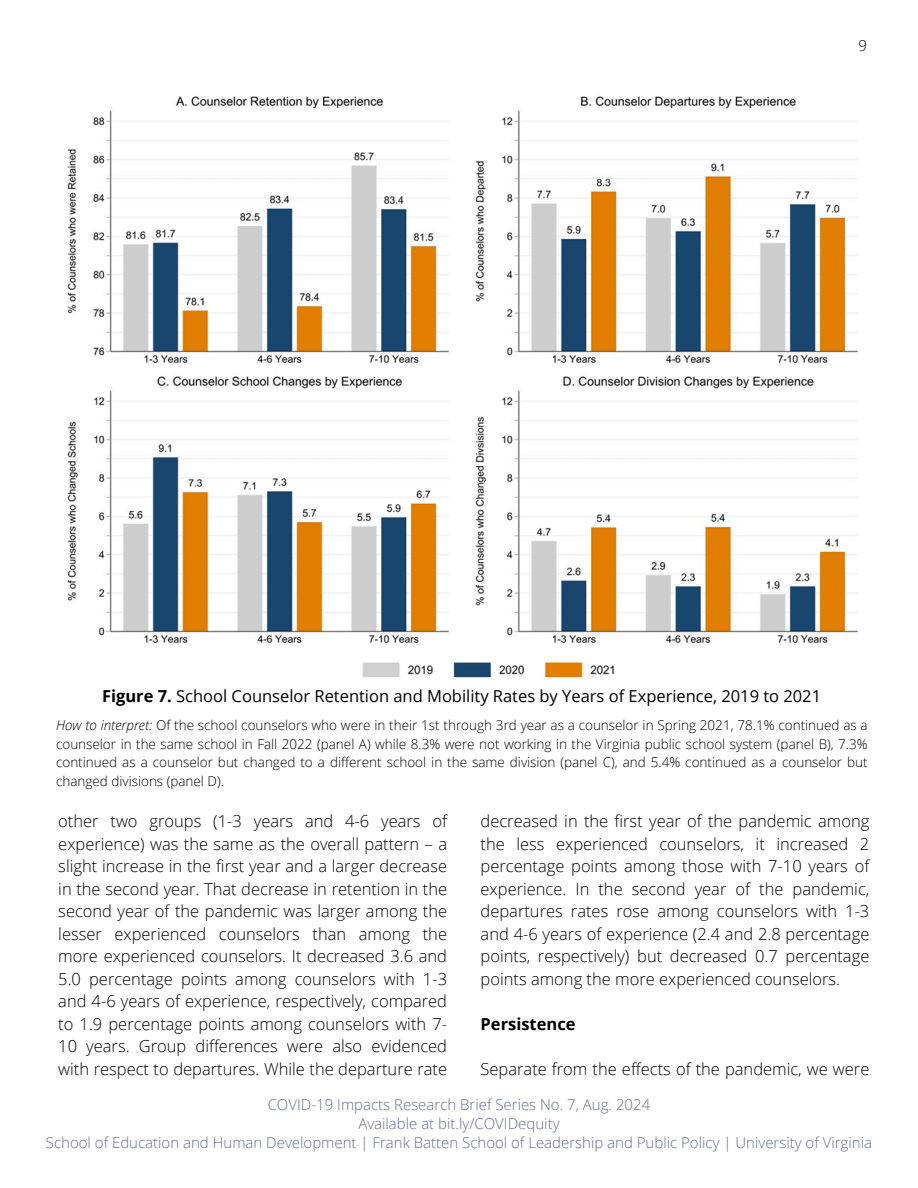
<style>
.page{position:relative;width:918px;height:1188px;background:#fff}
.page>*{position:absolute;margin:0;border:0;box-sizing:border-box;transform-origin:0 0}
.t1{font:300 16.5px/22.5px "Open Sans";color:#000;text-align:justify}
.t2{font:16.5px "Open Sans";color:#000}
.t3{font:700 16.5px "Open Sans";color:#000}
.t4{font:300 15px/19.2px "Open Sans";color:#626f96;text-align:center}
.t5{font:300 15px "Open Sans";color:#000}
.t6{font:300 13.5px/18.5px "Open Sans";color:#000;text-align:justify}
.s1{font-weight:700}
.s2{font-style:italic}
</style>
<div class="page">
<img style="left:362px;top:661px;width:252px;height:17px">
<img style="left:67px;top:96px;width:382px;height:267px">
<img style="left:475px;top:96px;width:383px;height:267px">
<img style="left:67px;top:376px;width:382px;height:267px">
<img style="left:475px;top:376px;width:383px;height:267px">
<p class="t5" style="left:859px;top:35px;width:10px">9</p>
<h2 class="t2" style="left:102px;top:685px;width:721px"><span class="s1">Figure 7.</span> School Counselor Retention and Mobility Rates by Years of Experience, 2019 to 2021</h2>
<p class="t6" style="left:56px;top:716px;width:813px"><span class="s2">How to interpret:</span> Of the school counselors who were in their 1st through 3rd year as a counselor in Spring 2021, 78.1% continued as a counselor in the same school in Fall 2022 (panel A) while 8.3% were not working in the Virginia public school system (panel B), 7.3% continued as a counselor but changed to a different school in the same division (panel C), and 5.4% continued as a counselor but changed divisions (panel D).</p>
<h2 class="t1" style="left:481px;top:810px;width:390px">decreased in the first year of the pandemic among the less experienced counselors, it increased 2 percentage points among those with 7-10 years of experience. In the second year of the pandemic, departures rates rose among counselors with 1-3 and 4-6 years of experience (2.4 and 2.8 percentage points, respectively) but decreased 0.7 percentage points among the more experienced counselors.</h2>
<h2 class="t3" style="left:481px;top:1012px;width:96px">Persistence</h2>
<h1 class="t1" style="left:481px;top:1057px;width:390px">Separate from the effects of the pandemic, we were</h1>
<h2 class="t1" style="left:58px;top:810px;width:390px">other two groups (1-3 years and 4-6 years of experience) was the same as the overall pattern – a slight increase in the first year and a larger decrease in the second year. That decrease in retention in the second year of the pandemic was larger among the lesser experienced counselors than among the more experienced counselors. It decreased 3.6 and 5.0 percentage points among counselors with 1-3 and 4-6 years of experience, respectively, compared to 1.9 percentage points among counselors with 7- 10 years. Group differences were also evidenced with respect to departures. While the departure rate</h2>
<h2 class="t4" style="left:46px;top:1094px;width:828px">COVID-19 Impacts Research Brief Series No. 7, Aug. 2024<br>Available at bit.ly/COVIDequity<br>School of Education and Human Development | Frank Batten School of Leadership and Public Policy | University of Virginia</h2>
</div>
